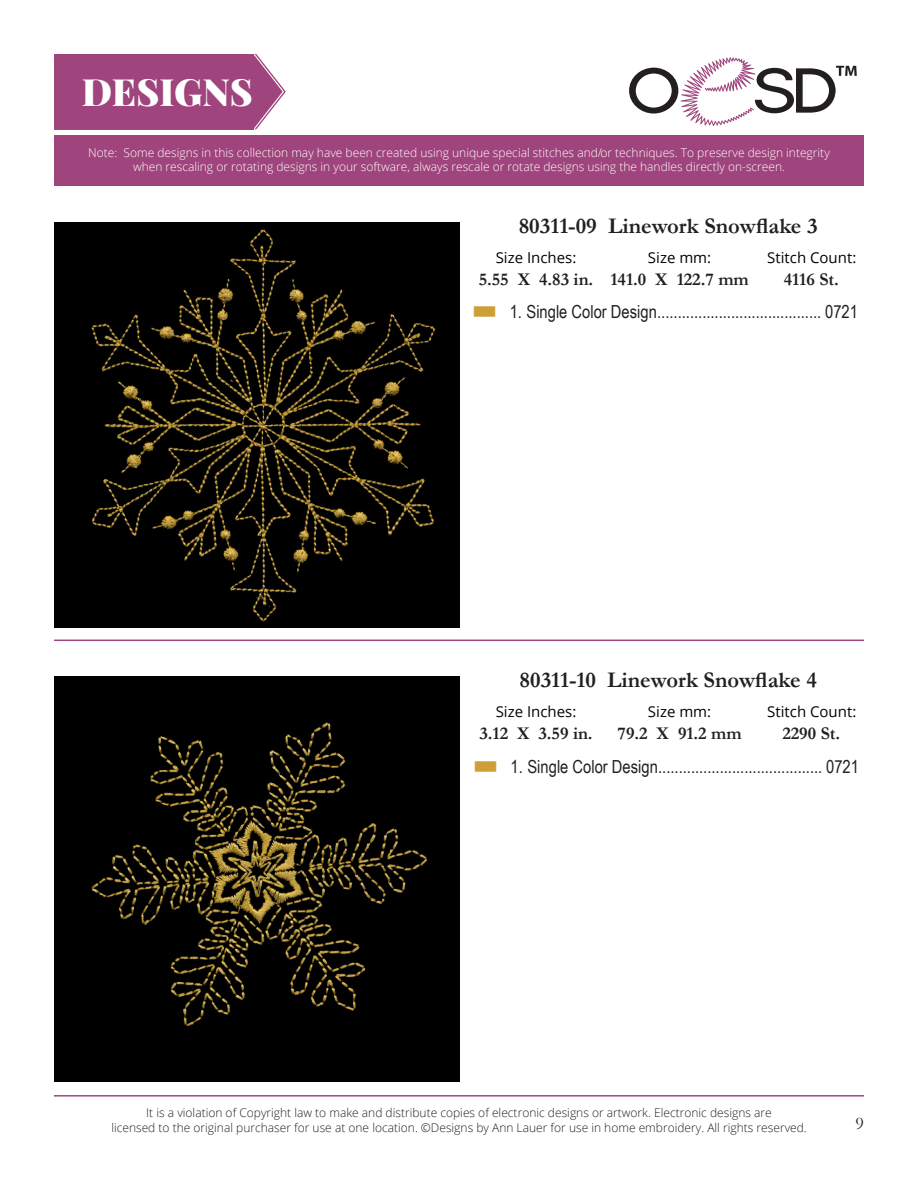
<style>
.page{position:relative;width:918px;height:1188px;background:#fff}
.page>*{position:absolute;margin:0;border:0;box-sizing:border-box;transform-origin:0 0}
.t1{font:900 37.5px "Playfair Display";color:#fff}
.t2{font:700 22.5px "Garamond";color:#231f20}
.t3{font:18px "Arial Narrow";color:#231f20}
.t4{font:700 18px "Garamond";color:#231f20}
.t5{font:18px "Garamond";color:#231f20}
.t6{font:15px "Open Sans";color:#040503}
.t7{font:300 12px/14.4px "Open Sans";color:#fff;text-align:center}
.t8{font:300 12px/14.4px "Open Sans";color:#231f20;text-align:center}
.s1{color:#ce9f38}
</style>
<div class="page">
<svg style="left:629px;top:57px;width:228px;height:69px"></svg>
<div style="left:54px;top:135px;width:810px;height:51px;background:#9f447c"></div>
<div style="left:54px;top:54px;width:199px;height:75px;background:#9f447c"></div>
<svg style="left:253px;top:54px;width:33px;height:75px"></svg>
<hr style="left:54px;top:640px;width:810px;height:1px;background:#9f447c">
<hr style="left:54px;top:1095px;width:810px;height:2px;background:#9f447c">
<img style="left:55px;top:677px;width:405px;height:405px">
<img style="left:55px;top:223px;width:405px;height:405px">
<h1 class="t1" style="left:82px;top:67px;width:172px">DESIGNS</h1>
<p class="t7" style="left:88px;top:145px;width:743px">Note: Some designs in this collection may have been created using unique special stitches and/or techniques. To preserve design integrity when rescaling or rotating designs in your software, always rescale or rotate designs using the handles directly on-screen.</p>
<p class="t2" style="left:519px;top:211px;width:300px">80311-09 Linework Snowflake 3</p>
<p class="t4" style="left:479px;top:267px;width:116px">5.55 X 4.83 in.</p>
<p class="t4" style="left:611px;top:267px;width:140px">141.0 X 122.7 mm</p>
<p class="t4" style="left:784px;top:267px;width:57px">4116 St.</p>
<p class="t6" style="left:496px;top:247px;width:82px">Size Inches:</p>
<p class="t6" style="left:648px;top:247px;width:65px">Size mm:</p>
<p class="t6" style="left:767px;top:247px;width:91px">Stitch Count:</p>
<p class="t3" style="left:472px;top:299px;width:387px"><span class="s1">■</span> 1. Single Color Design........................................ 0721</p>
<p class="t2" style="left:520px;top:665px;width:299px">80311-10 Linework Snowflake 4</p>
<p class="t4" style="left:618px;top:721px;width:125px">79.2 X 91.2 mm</p>
<p class="t4" style="left:782px;top:721px;width:59px">2290 St.</p>
<p class="t3" style="left:473px;top:753px;width:387px"><span class="s1">■</span> 1. Single Color Design........................................ 0721</p>
<p class="t6" style="left:496px;top:701px;width:82px">Size Inches:</p>
<p class="t6" style="left:648px;top:701px;width:65px">Size mm:</p>
<p class="t6" style="left:767px;top:701px;width:91px">Stitch Count:</p>
<p class="t4" style="left:479px;top:721px;width:115px">3.12 X 3.59 in.</p>
<p class="t8" style="left:111px;top:1105px;width:697px">It is a violation of Copyright law to make and distribute copies of electronic designs or artwork. Electronic designs are<br>licensed to the original purchaser for use at one location. ©Designs by Ann Lauer for use in home embroidery. All rights reserved.</p>
<h3 class="t5" style="left:856px;top:1111px;width:10px">9</h3>
</div>
